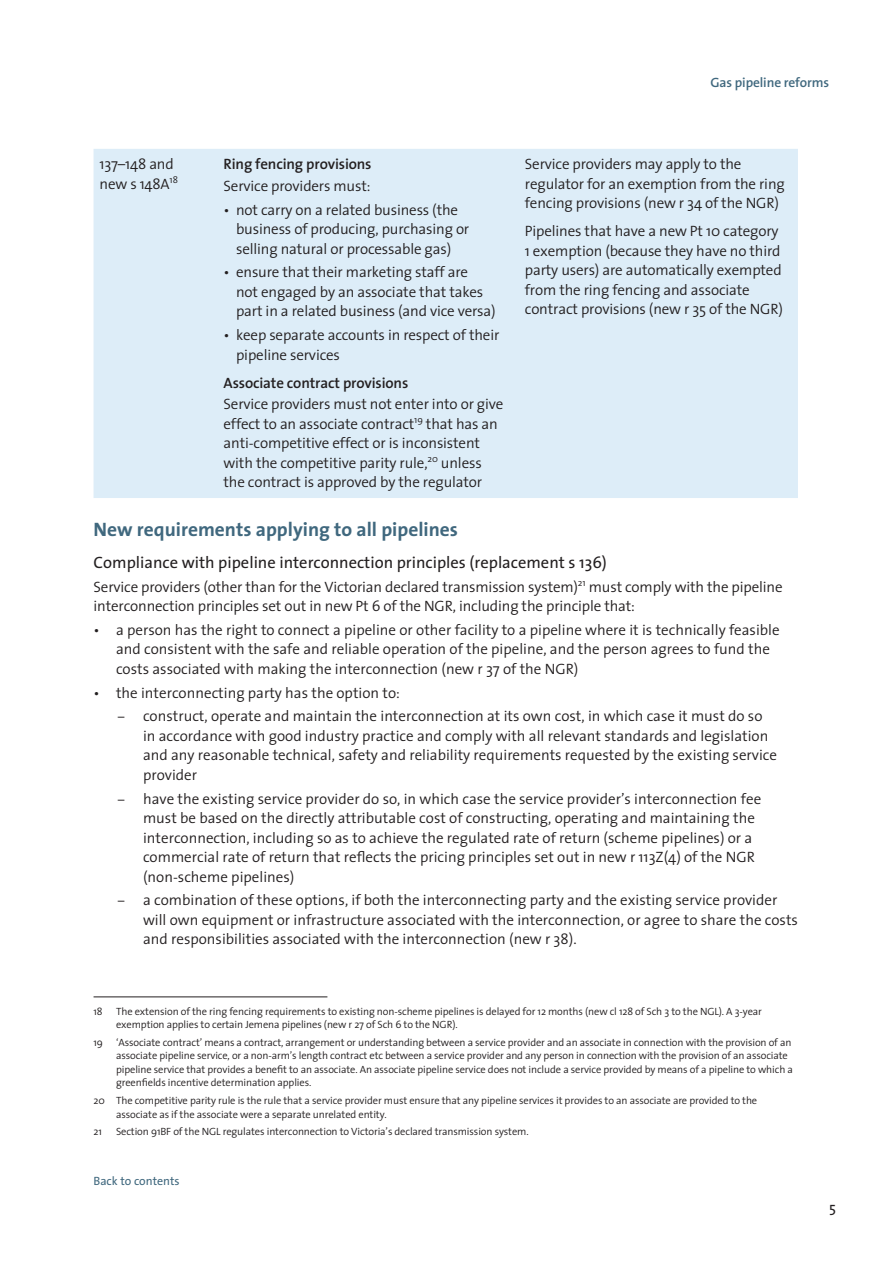
<style>
.page{position:relative;width:893px;height:1263px;background:#fff}
.page>*{position:absolute;margin:0;border:0;box-sizing:border-box;transform-origin:0 0}
.Head_2{font:700 19.5px "The Sans";color:#40687e}
.Head_3{font:16.5px "The Sans";color:#231f20}
.Text{font:300 15px/19.5px "The Sans";color:#231f20}
.Text-2{font:600 15px "The Sans";letter-spacing:-.01em;color:#231f20}
.t1{font:15px "The Sans Caps";color:#231f20}
.MAIN_HEAD{font:600 13.5px "The Sans";letter-spacing:-.01em;color:#40687e}
.Head_1{font:12px "The Sans";color:#40687e}
.Foot_note{font:300 10.5px/13.5px "The Sans";letter-spacing:-.01em;color:#231f20}
.s1{font-family:"Myriad Pro";font-weight:400}
</style>
<div class="page">
<div style="left:94px;top:149px;width:704px;height:349px;background:#ddedf8"></div>
<hr style="left:94px;top:997px;width:233px;height:1px;background:#231f20">
<p class="MAIN_HEAD" style="left:711px;top:71px;width:120px">Gas pipeline reforms</p>
<p class="Text" style="left:100px;top:154px;width:80px">137–148 and new s 148A<sup>18</sup></p>
<p class="Text-2" style="left:224px;top:152px;width:150px">Ring fencing provisions</p>
<p class="Text" style="left:224px;top:176px;width:149px">Service providers must:</p>
<p class="Text" style="left:236px;top:199px;width:235px;text-indent:-13px">• not carry on a related business (the business of producing, purchasing or selling natural or processable gas)</p>
<p class="Text" style="left:236px;top:262px;width:261px;text-indent:-13px">• ensure that their marketing staff are<br>not engaged by an associate that takes part in a related business (and vice versa)</p>
<p class="Text" style="left:236px;top:325px;width:265px;text-indent:-13px">• keep separate accounts in respect of their pipeline services</p>
<p class="Text-2" style="left:224px;top:370px;width:186px">Associate contract provisions</p>
<p class="Text" style="left:224px;top:394px;width:281px">Service providers must not enter into or give effect to an associate contract<sup>19</sup> that has an anti-competitive effect or is inconsistent with the competitive parity rule,<sup>20</sup> unless the contract is approved by the regulator</p>
<p class="Text" style="left:525px;top:154px;width:261px">Service providers may apply to the regulator for an exemption from the ring fencing provisions (new r 34 of the NGR)</p>
<p class="Text" style="left:525px;top:221px;width:260px">Pipelines that have a new Pt 10 category 1 exemption (because they have no third party users) are automatically exempted from the ring fencing and associate contract provisions (new r 35 of the NGR)</p>
<p class="Head_2" style="left:94px;top:512px;width:366px">New requirements applying to all pipelines</p>
<p class="Head_3" style="left:94px;top:548px;width:515px">Compliance with pipeline interconnection principles (replacement s 136)</p>
<p class="Text" style="left:94px;top:576px;width:691px">Service providers (other than for the Victorian declared transmission system)<sup>21</sup> must comply with the pipeline interconnection principles set out in new Pt 6 of the NGR, including the principle that:</p>
<p class="Text" style="left:116px;top:619px;width:665px;text-indent:-23px">• a person has the right to connect a pipeline or other facility to a pipeline where it is technically feasible and consistent with the safe and reliable operation of the pipeline, and the person agrees to fund the costs associated with making the interconnection (new r 37 of the NGR)</p>
<p class="Text" style="left:94px;top:682px;width:308px">• the interconnecting party has the option to:</p>
<p class="Text" style="left:143px;top:706px;width:636px;text-indent:-26px"><span class="s1">–</span> construct, operate and maintain the interconnection at its own cost, in which case it must do so in accordance with good industry practice and comply with all relevant standards and legislation and any reasonable technical, safety and reliability requirements requested by the existing service provider</p>
<p class="Text" style="left:143px;top:788px;width:620px;text-indent:-26px"><span class="s1">–</span> have the existing service provider do so, in which case the service provider’s interconnection fee must be based on the directly attributable cost of constructing, operating and maintaining the interconnection, including so as to achieve the regulated rate of return (scheme pipelines) or a commercial rate of return that reflects the pricing principles set out in new r 113Z(4) of the NGR (non-scheme pipelines)</p>
<p class="Text" style="left:143px;top:890px;width:656px;text-indent:-26px"><span class="s1">–</span> a combination of these options, if both the interconnecting party and the existing service provider will own equipment or infrastructure associated with the interconnection, or agree to share the costs and responsibilities associated with the interconnection (new r 38).</p>
<p class="Foot_note" style="left:94px;top:1004px;width:11px">18</p>
<p class="Foot_note" style="left:116px;top:1004px;width:647px">The extension of the ring fencing requirements to existing non-scheme pipelines is delayed for 12 months (new cl 128 of Sch 3 to the NGL). A 3-year exemption applies to certain Jemena pipelines (new r 27 of Sch 6 to the NGR).</p>
<p class="Foot_note" style="left:116px;top:1035px;width:678px;text-indent:-22px">19 ‘Associate contract’ means a contract, arrangement or understanding between a service provider and an associate in connection with the provision of an associate pipeline service, or a non-arm’s length contract etc between a service provider and any person in connection with the provision of an associate pipeline service that provides a benefit to an associate. An associate pipeline service does not include a service provided by means of a pipeline to which a greenfields incentive determination applies.</p>
<p class="Foot_note" style="left:116px;top:1093px;width:643px;text-indent:-22px">20 The competitive parity rule is the rule that a service provider must ensure that any pipeline services it provides to an associate are provided to the associate as if the associate were a separate unrelated entity.</p>
<p class="Foot_note" style="left:94px;top:1125px;width:10px">21</p>
<p class="Foot_note" style="left:116px;top:1125px;width:414px">Section 91BF of the NGL regulates interconnection to Victoria’s declared transmission system.</p>
<p class="Head_1" style="left:94px;top:1171px;width:88px">Back to contents</p>
<p class="t1" style="left:829px;top:1198px;width:8px">5</p>
</div>
